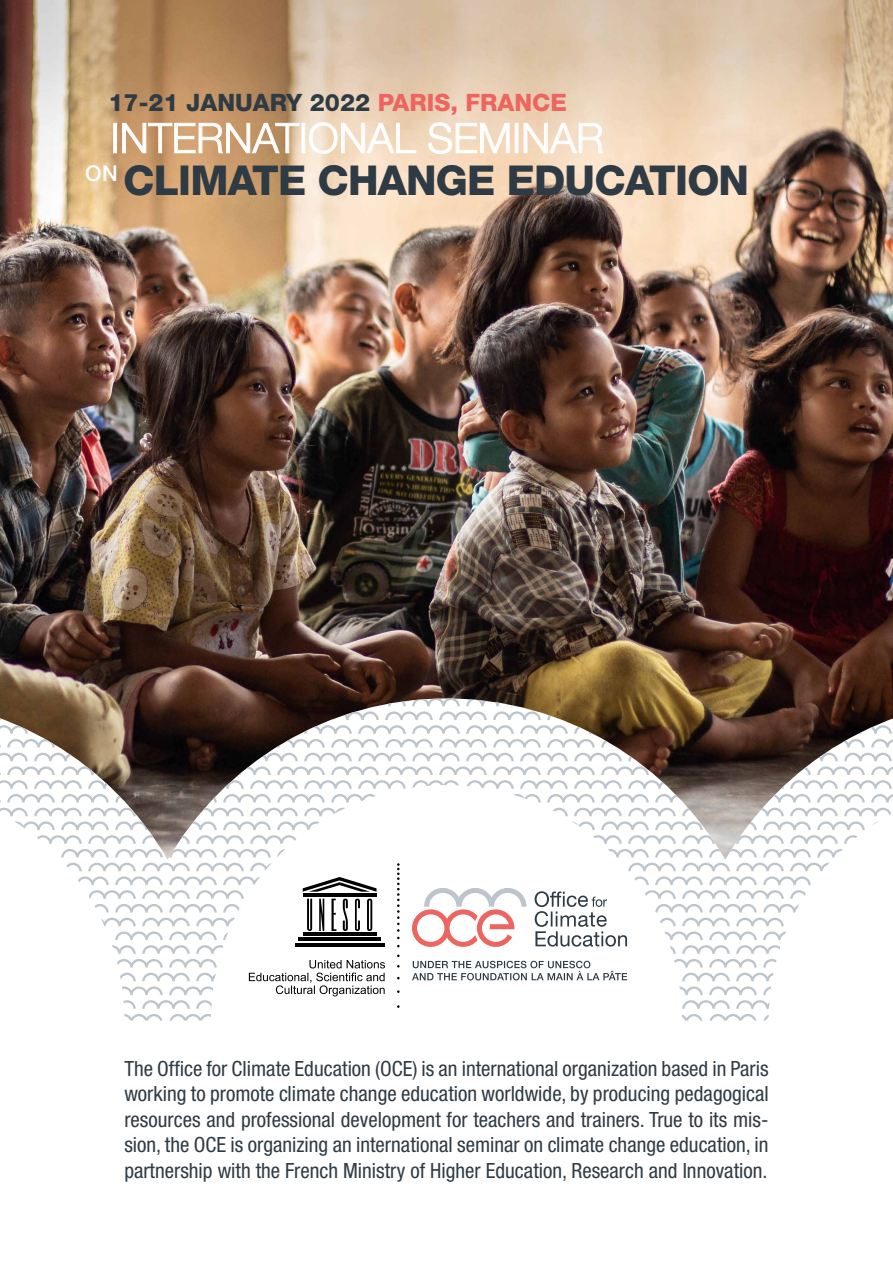
<style>
.page{position:relative;width:893px;height:1263px;background:#fff}
.page>*{position:absolute;margin:0;border:0;box-sizing:border-box;transform-origin:0 0}
.t1{font:800 41.25px/42px "Helvetica Neue LT Std";letter-spacing:-.02em;color:#2f3b44}
.t2{font:800 24px "Helvetica Neue LT Std";color:#2f3b44}
.t3{font:condensed 21px/25.5px "Helvetica Neue LT Std";color:#2f3b44;text-align:justify}
.s1{color:#ec6560}
.s2{font-weight:300;color:#fff}
</style>
<div class="page">
<img style="left:0;top:0;width:893px;height:697px">
<svg style="left:0;top:698px;width:893px;height:322px"></svg>
<svg style="left:397px;top:863px;width:3px;height:76px"></svg>
<hr style="left:303px;top:933px;width:74px;height:3px;background:#000">
<hr style="left:299px;top:938px;width:82px;height:3px;background:#000">
<hr style="left:295px;top:943px;width:90px;height:3px;background:#000">
<hr style="left:303px;top:894px;width:74px;height:3px;background:#000">
<svg style="left:303px;top:877px;width:74px;height:15px"></svg>
<svg style="left:307px;top:899px;width:5px;height:32px"></svg>
<svg style="left:319px;top:899px;width:5px;height:32px"></svg>
<svg style="left:331px;top:899px;width:5px;height:32px"></svg>
<svg style="left:355px;top:899px;width:5px;height:32px"></svg>
<svg style="left:367px;top:899px;width:5px;height:32px"></svg>
<svg style="left:343px;top:898px;width:5px;height:33px"></svg>
<svg style="left:249px;top:960px;width:136px;height:36px"></svg>
<svg style="left:412px;top:888px;width:114px;height:59px"></svg>
<svg style="left:535px;top:891px;width:92px;height:55px"></svg>
<svg style="left:412px;top:961px;width:215px;height:19px"></svg>
<div style="left:114px;top:123px;width:3px;height:30px;border:1px solid #fff"></div>
<svg style="left:123px;top:123px;width:176px;height:30px;background:#d2ad87"></svg>
<div style="left:302px;top:123px;width:3px;height:30px;border:1px solid #fff"></div>
<svg style="left:309px;top:123px;width:107px;height:30px;background:#f4e0cb"></svg>
<svg style="left:428px;top:123px;width:81px;height:30px;background:#f5e0cb"></svg>
<div style="left:515px;top:123px;width:3px;height:30px;border:1px solid #fff"></div>
<svg style="left:524px;top:123px;width:79px;height:30px;background:#f6e1cd"></svg>
<p class="t2" style="left:108px;top:88px;width:460px">17-21 JANUARY 2022 <span class="s1">PARIS, FRANCE</span></p>
<h1 class="t1" style="left:85px;top:117px;width:666px;text-indent:25px"><span class="s2">INTERNATIONAL SEMINAR<br></span><sup>ON</sup> CLIMATE CHANGE EDUCATION</h1>
<p class="t3" style="left:124px;top:1056px;width:646px">The Office for Climate Education (OCE) is an international organization based in Paris working to promote climate change education worldwide, by producing pedagogical resources and professional development for teachers and trainers. True to its mis&shy;sion, the OCE is organizing an international seminar on climate change education, in partnership with the French Ministry of Higher Education, Research and Innovation.</p>
</div>
